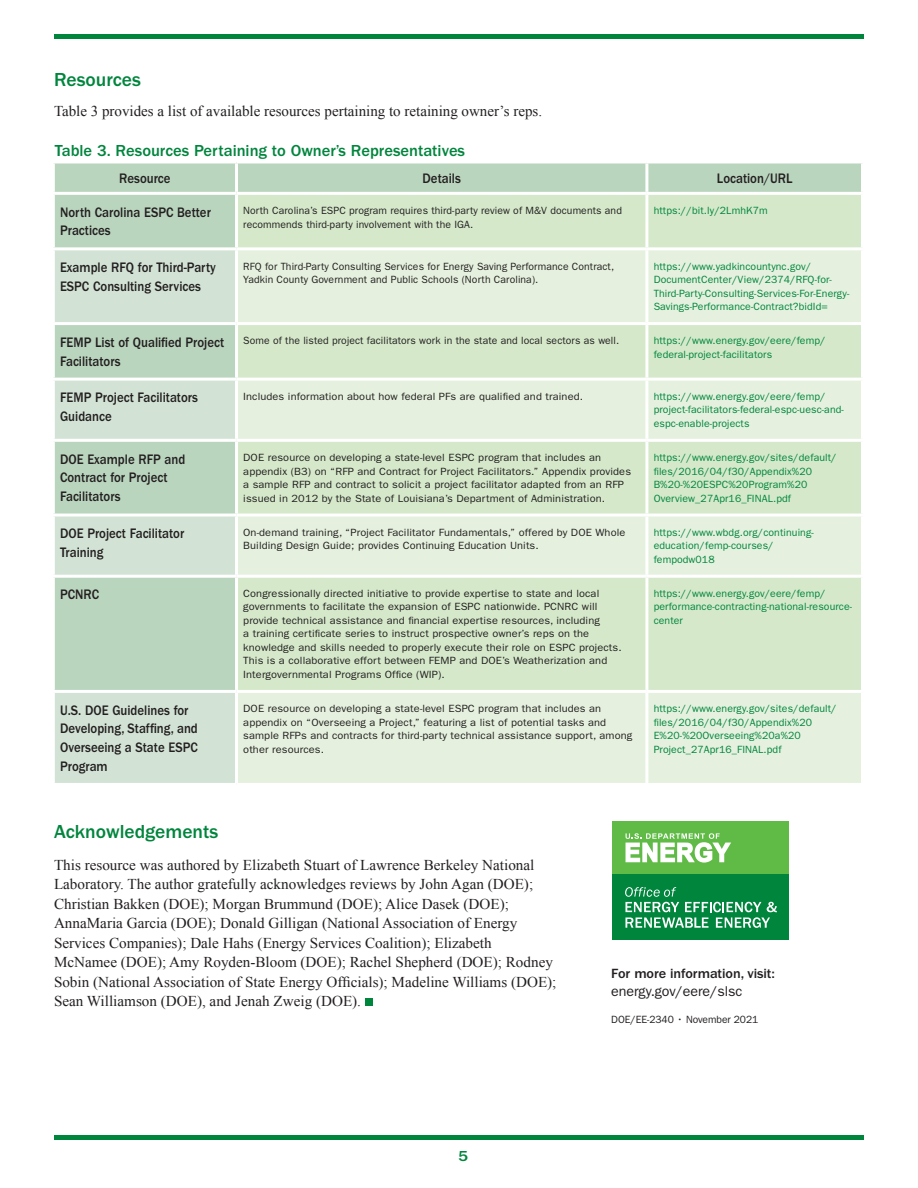
<style>
.page{position:relative;width:918px;height:1188px;background:#fff}
.page>*{position:absolute;margin:0;border:0;box-sizing:border-box;transform-origin:0 0}
.t1{font:500 19.5px "ITC Franklin Gothic Std";color:#00853d}
.table_subhead{font:500 16.5px "ITC Franklin Gothic Std";color:#00853d}
.t2{font:15px/19.5px "Times New Roman";color:#231f20}
.office_name{font:500 15px "ITC Franklin Gothic Std";color:#00853d;scale:1.1 1}
.table_body_medium{font:500 14.25px/18.8px "ITC Franklin Gothic Std";color:#231f20;scale:.9 1}
.t3{font:14.25px "ITC Franklin Gothic Std";letter-spacing:-.005em;color:#231f20}
.t4{font:500 13.8px "ITC Franklin Gothic Std";letter-spacing:-.005em;color:#231f20}
.table_body{font:10.5px/13.5px "ITC Franklin Gothic Std";letter-spacing:.01em;color:#231f20;scale:1.05 1}
.table_body-2{font:10.5px/13.5px "ITC Franklin Gothic Std";letter-spacing:.01em;color:#00853d}
.table_body-3{font:10.5px/13.5px "ITC Franklin Gothic Std";letter-spacing:.01em;color:#231f20}
</style>
<div class="page">
<div style="left:55px;top:163px;width:806px;height:84px;background:#bad5be"></div>
<div style="left:238px;top:195px;width:623px;height:52px;background:#d5e9ca"></div>
<svg style="left:55px;top:250px;width:180px;height:533px;background:#c7dcca"></svg>
<svg style="left:238px;top:250px;width:623px;height:533px;background:#ddedd4"></svg>
<hr style="left:235px;top:163px;width:3px;height:29px;background:#fff">
<hr style="left:645px;top:163px;width:3px;height:29px;background:#fff">
<hr style="left:52px;top:192px;width:185px;height:3px;background:#fff">
<hr style="left:237px;top:192px;width:410px;height:3px;background:#fff">
<hr style="left:235px;top:195px;width:3px;height:52px;background:#fff">
<hr style="left:647px;top:192px;width:217px;height:3px;background:#fff">
<hr style="left:645px;top:195px;width:3px;height:52px;background:#fff">
<hr style="left:645px;top:250px;width:3px;height:72px;background:#fff">
<hr style="left:52px;top:322px;width:185px;height:3px;background:#fff">
<hr style="left:237px;top:322px;width:410px;height:3px;background:#fff">
<hr style="left:647px;top:322px;width:217px;height:3px;background:#fff">
<hr style="left:645px;top:325px;width:3px;height:53px;background:#fff">
<hr style="left:52px;top:378px;width:185px;height:3px;background:#fff">
<hr style="left:237px;top:378px;width:410px;height:3px;background:#fff">
<hr style="left:647px;top:378px;width:217px;height:3px;background:#fff">
<hr style="left:645px;top:381px;width:3px;height:58px;background:#fff">
<hr style="left:52px;top:439px;width:185px;height:3px;background:#fff">
<hr style="left:237px;top:439px;width:410px;height:3px;background:#fff">
<hr style="left:647px;top:439px;width:217px;height:3px;background:#fff">
<hr style="left:645px;top:442px;width:3px;height:72px;background:#fff">
<hr style="left:52px;top:514px;width:185px;height:3px;background:#fff">
<hr style="left:237px;top:514px;width:410px;height:3px;background:#fff">
<hr style="left:647px;top:514px;width:217px;height:3px;background:#fff">
<hr style="left:645px;top:517px;width:3px;height:58px;background:#fff">
<hr style="left:52px;top:575px;width:185px;height:3px;background:#fff">
<hr style="left:237px;top:575px;width:410px;height:3px;background:#fff">
<hr style="left:647px;top:575px;width:217px;height:3px;background:#fff">
<hr style="left:645px;top:578px;width:3px;height:112px;background:#fff">
<hr style="left:52px;top:690px;width:185px;height:3px;background:#fff">
<hr style="left:237px;top:690px;width:410px;height:3px;background:#fff">
<hr style="left:647px;top:690px;width:217px;height:3px;background:#fff">
<hr style="left:645px;top:693px;width:3px;height:90px;background:#fff">
<div style="left:365px;top:999px;width:7px;height:7px;background:#00853d"></div>
<hr style="left:54px;top:34px;width:810px;height:4px;background:#00853d">
<hr style="left:54px;top:1135px;width:810px;height:4px;background:#00853d">
<div style="left:613px;top:821px;width:176px;height:55px;background:#60bb46"></div>
<svg style="left:626px;top:833px;width:105px;height:30px"></svg>
<div style="left:613px;top:875px;width:176px;height:65px;background:#00853d"></div>
<svg style="left:625px;top:887px;width:152px;height:41px"></svg>
<h1 class="t1" style="left:54px;top:68px;width:89px">Resources</h1>
<h1 class="t2" style="left:54px;top:101px;width:490px">Table 3 provides a list of available resources pertaining to retaining owner’s reps.</h1>
<p class="table_subhead" style="left:55px;top:141px;width:412px">Table 3. Resources Pertaining to Owner’s Representatives</p>
<p class="table_body_medium" style="left:119px;top:169px;width:59px">Resource</p>
<p class="table_body_medium" style="left:423px;top:169px;width:44px">Details</p>
<p class="table_body_medium" style="left:717px;top:169px;width:85px">Location/URL</p>
<p class="table_body_medium" style="left:60px;top:203px;width:169px">North Carolina ESPC Better<br>Practices</p>
<p class="table_body-3" style="left:243px;top:204px;width:380px">North Carolina’s ESPC program requires third-party review of M&amp;V documents and recommends third-party involvement with the IGA.</p>
<p class="table_body-2" style="left:654px;top:204px;width:116px">https://bit.ly/2LmhK7m</p>
<p class="table_body_medium" style="left:60px;top:258px;width:175px">Example RFQ for Third-Party<br>ESPC Consulting Services</p>
<p class="table_body-3" style="left:243px;top:259px;width:372px">RFQ for Third‐Party Consulting Services for Energy Saving Performance Contract,<br>Yadkin County Government and Public Schools (North Carolina).</p>
<p class="table_body-2" style="left:654px;top:259px;width:197px">https://www.yadkincountync.gov/ DocumentCenter/View/2374/RFQ-for-Third-Party-Consulting-Services-For-Energy-Savings-Performance-Contract?bidId=</p>
<p class="table_body_medium" style="left:60px;top:333px;width:184px">FEMP List of Qualified Project<br>Facilitators</p>
<p class="table_body-3" style="left:243px;top:334px;width:377px">Some of the listed project facilitators work in the state and local sectors as well.</p>
<p class="table_body-2" style="left:654px;top:334px;width:173px">https://www.energy.gov/eere/femp/ federal-project-facilitators</p>
<p class="table_body_medium" style="left:60px;top:388px;width:155px">FEMP Project Facilitators<br>Guidance</p>
<p class="table_body" style="left:243px;top:390px;width:325px">Includes information about how federal PFs are qualified and trained.</p>
<p class="table_body-2" style="left:654px;top:390px;width:192px">https://www.energy.gov/eere/femp/ project-facilitators-federal-espc-uesc-and&shy;espc-enable-projects</p>
<p class="table_body_medium" style="left:60px;top:450px;width:141px">DOE Example RFP and<br>Contract for Project<br>Facilitators</p>
<p class="table_body" style="left:243px;top:451px;width:371px">DOE resource on developing a state-level ESPC program that includes an appendix (B3) on “RFP and Contract for Project Facilitators.” Appendix provides a sample RFP and contract to solicit a project facilitator adapted from an RFP issued in 2012 by the State of Louisiana’s Department of Administration.</p>
<p class="table_body-2" style="left:654px;top:451px;width:185px">https://www.energy.gov/sites/default/ files/2016/04/f30/Appendix%20<br>B%20-%20ESPC%20Program%20<br>Overview_27Apr16_FINAL.pdf</p>
<p class="table_body_medium" style="left:60px;top:524px;width:139px">DOE Project Facilitator<br>Training</p>
<p class="table_body" style="left:243px;top:525px;width:365px">On-demand training, “Project Facilitator Fundamentals,” offered by DOE Whole<br>Building Design Guide; provides Continuing Education Units.</p>
<p class="table_body-2" style="left:654px;top:525px;width:162px">https://www.wbdg.org/continuing&shy;education/femp-courses/ fempodw018</p>
<p class="table_body_medium" style="left:60px;top:586px;width:45px">PCNRC</p>
<p class="table_body" style="left:243px;top:587px;width:362px">Congressionally directed initiative to provide expertise to state and local governments to facilitate the expansion of ESPC nationwide. PCNRC will provide technical assistance and financial expertise resources, including<br>a training certificate series to instruct prospective owner’s reps on the knowledge and skills needed to properly execute their role on ESPC projects.<br>This is a collaborative effort between FEMP and DOE’s Weatherization and Intergovernmental Programs Office (WIP).</p>
<p class="table_body-2" style="left:654px;top:587px;width:200px">https://www.energy.gov/eere/femp/ performance-contracting-national-resource&shy;center</p>
<p class="table_body_medium" style="left:60px;top:701px;width:155px">U.S. DOE Guidelines for<br>Developing, Staffing, and<br>Overseeing a State ESPC<br>Program</p>
<p class="table_body" style="left:243px;top:702px;width:372px">DOE resource on developing a state-level ESPC program that includes an appendix on “Overseeing a Project,” featuring a list of potential tasks and sample RFPs and contracts for third-party technical assistance support, among other resources.</p>
<p class="table_body-2" style="left:654px;top:702px;width:185px">https://www.energy.gov/sites/default/ files/2016/04/f30/Appendix%20<br>E%20-%20Overseeing%20a%20<br>Project_27Apr16_FINAL.pdf</p>
<h1 class="t1" style="left:54px;top:821px;width:166px">Acknowledgements</h1>
<h1 class="t2" style="left:54px;top:855px;width:504px">This resource was authored by Elizabeth Stuart of Lawrence Berkeley National Laboratory. The author gratefully acknowledges reviews by John Agan (DOE); Christian Bakken (DOE); Morgan Brummund (DOE); Alice Dasek (DOE); AnnaMaria Garcia (DOE); Donald Gilligan (National Association of Energy Services Companies); Dale Hahs (Energy Services Coalition); Elizabeth McNamee (DOE); Amy Royden-Bloom (DOE); Rachel Shepherd (DOE); Rodney Sobin (National Association of State Energy Officials); Madeline Williams (DOE); Sean Williamson (DOE), and Jenah Zweig (DOE).</h1>
<p class="office_name" style="left:459px;top:1148px;width:10px">5</p>
<p class="t4" style="left:611px;top:966px;width:165px">For more information, visit:</p>
<p class="t3" style="left:611px;top:983px;width:133px">energy.gov/eere/slsc</p>
<p class="table_body-3" style="left:611px;top:1012px;width:149px">DOE/EE-2340 • November 2021</p>
</div>
